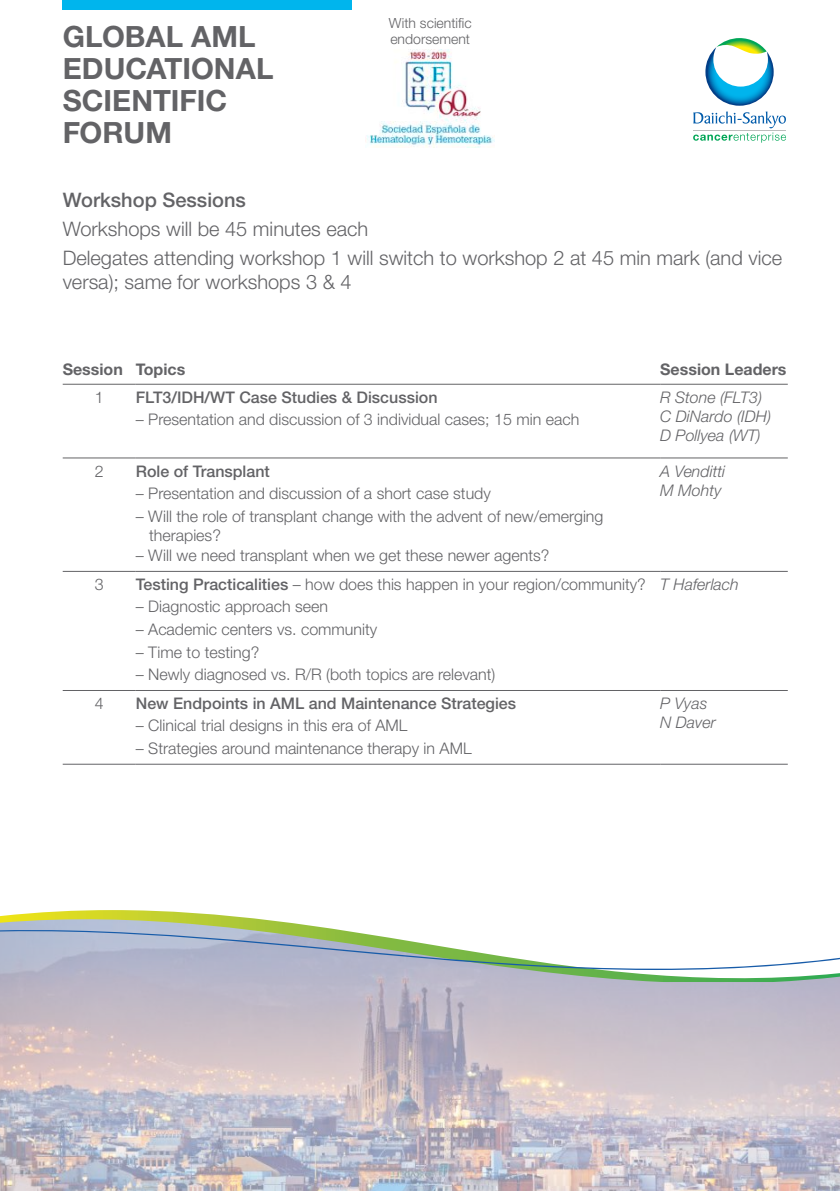
<style>
.page{position:relative;width:840px;height:1191px;background:#fff}
.page>*{position:absolute;margin:0;border:0;box-sizing:border-box;transform-origin:0 0}
.t1{font:700 29.4px/31.8px "Helvetica Neue LT";color:#636366}
.t2{font:300 20px/24px "Helvetica Neue LT";color:#636366}
.t3{font:500 20px "Helvetica Neue LT";color:#636366}
.t4{font:300 16px/19.2px "Helvetica Neue LT";color:#636366}
.t5{font:500 16px "Helvetica Neue LT";color:#636366}
.t6{font:italic 300 16px/19.2px "Helvetica Neue LT";color:#636366}
.t7{font:700 16px "Helvetica Neue LT";color:#636366}
.t8{font:300 14px/16px "Helvetica Neue LT";color:#636366}
.s1{font-weight:500}
</style>
<div class="page">
<img style="left:0;top:988px;width:839px;height:203px">
<svg style="left:0;top:910px;width:839px;height:78px"></svg>
<svg style="left:0;top:917px;width:839px;height:65px"></svg>
<hr style="left:63px;top:384px;width:73px;height:1px;background:#636366">
<hr style="left:136px;top:384px;width:523px;height:1px;background:#636366">
<hr style="left:659px;top:384px;width:128px;height:1px;background:#636366">
<hr style="left:63px;top:457px;width:73px;height:1px;background:#636366">
<hr style="left:136px;top:457px;width:523px;height:1px;background:#636366">
<hr style="left:659px;top:457px;width:128px;height:1px;background:#636366">
<hr style="left:63px;top:571px;width:73px;height:1px;background:#636366">
<hr style="left:136px;top:571px;width:523px;height:1px;background:#636366">
<hr style="left:659px;top:571px;width:128px;height:1px;background:#636366">
<hr style="left:63px;top:690px;width:73px;height:1px;background:#636366">
<hr style="left:136px;top:690px;width:523px;height:1px;background:#636366">
<hr style="left:659px;top:690px;width:128px;height:1px;background:#636366">
<hr style="left:63px;top:763px;width:73px;height:1px;background:#636366">
<hr style="left:136px;top:763px;width:523px;height:1px;background:#636366">
<hr style="left:659px;top:763px;width:128px;height:1px;background:#636366">
<svg style="left:693px;top:38px;width:92px;height:105px"></svg>
<hr style="left:692px;top:130px;width:93px;height:1px;background:#bcbdbc">
<div style="left:63px;top:0;width:289px;height:9px;background:#00b5ed"></div>
<img style="left:365px;top:49px;width:129px;height:99px">
<p class="t1" style="left:63px;top:20px;width:212px">GLOBAL AML<br>EDUCATIONAL<br>SCIENTIFIC<br>FORUM</p>
<p class="t8" style="left:388px;top:15px;width:84px">With scientific endorsement</p>
<p class="t3" style="left:63px;top:187px;width:185px">Workshop Sessions</p>
<p class="t2" style="left:63px;top:216px;width:307px">Workshops will be 45 minutes each</p>
<p class="t2" style="left:63px;top:246px;width:720px">Delegates attending workshop 1 will switch to workshop 2 at 45 min mark (and vice versa); same for workshops 3 &amp; 4</p>
<p class="t7" style="left:63px;top:360px;width:62px">Session</p>
<p class="t7" style="left:136px;top:359px;width:51px">Topics</p>
<p class="t7" style="left:659px;top:360px;width:128px">Session Leaders</p>
<p class="t4" style="left:95px;top:387px;width:10px">1</p>
<p class="t5" style="left:136px;top:387px;width:303px">FLT3/IDH/WT Case Studies &amp; Discussion</p>
<p class="t6" style="left:659px;top:387px;width:112px">R Stone (FLT3)<br>C DiNardo (IDH)<br>D Pollyea (WT)</p>
<p class="t4" style="left:136px;top:409px;width:445px">– Presentation and discussion of 3 individual cases; 15 min each</p>
<p class="t4" style="left:95px;top:461px;width:10px">2</p>
<p class="t5" style="left:136px;top:461px;width:135px">Role of Transplant</p>
<p class="t6" style="left:659px;top:461px;width:66px">A Venditti</p>
<p class="t4" style="left:136px;top:483px;width:356px">– Presentation and discussion of a short case study</p>
<p class="t6" style="left:659px;top:480px;width:63px">M Mohty</p>
<p class="t4" style="left:149px;top:506px;width:455px;text-indent:-13px">– Will the role of transplant change with the advent of new/emerging therapies?</p>
<p class="t4" style="left:136px;top:545px;width:415px">– Will we need transplant when we get these newer agents?</p>
<p class="t4" style="left:95px;top:574px;width:10px">3</p>
<p class="t4" style="left:136px;top:574px;width:511px"><span class="s1">Testing Practicalities</span> – how does this happen in your region/community?</p>
<p class="t6" style="left:659px;top:574px;width:80px">T Haferlach</p>
<p class="t4" style="left:136px;top:596px;width:194px">– Diagnostic approach seen</p>
<p class="t4" style="left:136px;top:619px;width:243px">– Academic centers vs. community</p>
<p class="t4" style="left:136px;top:642px;width:125px">– Time to testing?</p>
<p class="t4" style="left:136px;top:665px;width:361px">– Newly diagnosed vs. R/R (both topics are relevant)</p>
<p class="t4" style="left:95px;top:693px;width:10px">4</p>
<p class="t5" style="left:136px;top:693px;width:381px">New Endpoints in AML and Maintenance Strategies</p>
<p class="t6" style="left:659px;top:693px;width:49px">P Vyas</p>
<p class="t4" style="left:136px;top:716px;width:273px">– Clinical trial designs in this era of AML</p>
<p class="t6" style="left:659px;top:713px;width:57px">N Daver</p>
<p class="t4" style="left:136px;top:738px;width:337px">– Strategies around maintenance therapy in AML</p>
</div>
